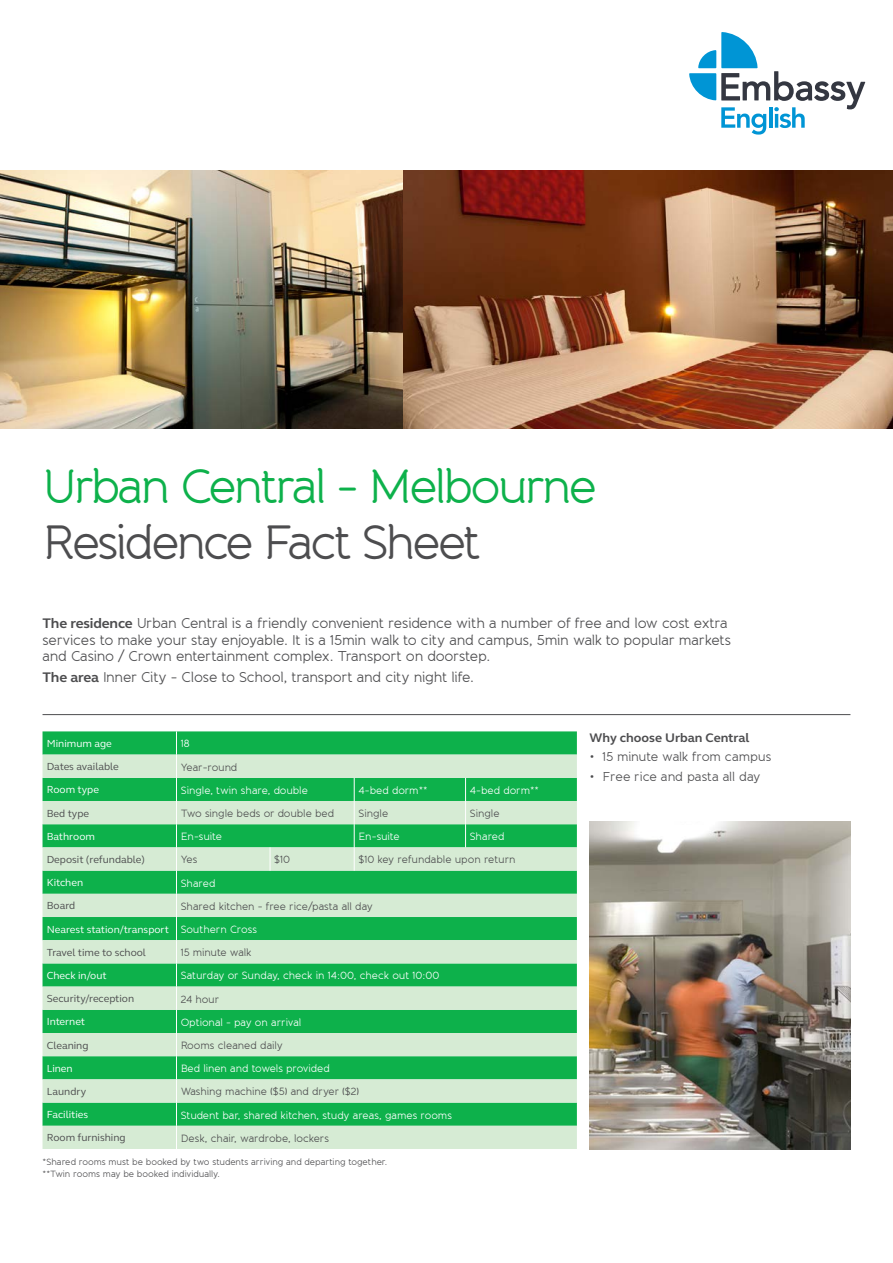
<style>
.page{position:relative;width:893px;height:1263px;background:#fff}
.page>*{position:absolute;margin:0;border:0;box-sizing:border-box;transform-origin:0 0}
.t1{font:48px "Banda";letter-spacing:-.06em;color:#0db14b}
.t2{font:48px "Banda";letter-spacing:-.065em;color:#4d4d4f}
.t3{font:14.25px/16.5px "Banda";letter-spacing:-.02em;color:#4d4d4f}
.t4{font:12.75px "Banda";letter-spacing:-.015em;color:#4d4d4f}
.t5{font:700 12.75px "FS Elliot";color:#4d4d4f}
.t6{font:10.5px "Banda";letter-spacing:-.01em;color:#fff}
.t7{font:10.5px "Banda";letter-spacing:-.01em;color:#4d4d4f}
.t8{font:10.5px "FS Elliot";color:#4d4d4f}
.t9{font:10.5px "FS Elliot";color:#fff}
.t10{font:9px/12px "Banda";letter-spacing:-.01em;color:#4d4d4f}
.s1{font-family:"FS Elliot";font-weight:700}
.s2{font-family:"Banda"}
</style>
<div class="page">
<svg style="left:43px;top:731px;width:534px;height:24px;background:#16b452"></svg>
<svg style="left:43px;top:755px;width:534px;height:394px;background:#78d094"></svg>
<svg style="left:465px;top:778px;width:1px;height:69px"></svg>
<svg style="left:270px;top:847px;width:1px;height:24px"></svg>
<svg style="left:354px;top:778px;width:1px;height:93px"></svg>
<svg style="left:176px;top:731px;width:1px;height:418px"></svg>
<img style="left:402px;top:170px;width:491px;height:258px">
<img style="left:0;top:170px;width:402px;height:258px">
<img style="left:590px;top:821px;width:260px;height:328px">
<hr style="left:43px;top:714px;width:807px;height:1px;background:#4d4d4f">
<svg style="left:689px;top:73px;width:27px;height:27px"></svg>
<svg style="left:698px;top:50px;width:18px;height:18px"></svg>
<svg style="left:721px;top:32px;width:37px;height:36px"></svg>
<svg style="left:721px;top:71px;width:144px;height:64px"></svg>
<h1 class="t1" style="left:43px;top:457px;width:556px">Urban Central - Melbourne</h1>
<h1 class="t2" style="left:43px;top:513px;width:440px">Residence Fact Sheet</h1>
<p class="t3" style="left:43px;top:615px;width:690px"><span class="s1">The residence</span> Urban Central is a friendly convenient residence with a number of free and low cost extra services to make your stay enjoyable. It is a 15min walk to city and campus, 5min walk to popular markets and Casino / Crown entertainment complex. Transport on doorstep.</p>
<p class="t3" style="left:43px;top:669px;width:433px"><span class="s1">The area</span> Inner City - Close to School, transport and city night life.</p>
<p class="t9" style="left:47px;top:736px;width:66px">Minimum age</p>
<p class="t6" style="left:181px;top:737px;width:10px">18</p>
<p class="t8" style="left:47px;top:759px;width:73px">Dates available</p>
<p class="t7" style="left:181px;top:760px;width:58px">Year-round</p>
<p class="t9" style="left:47px;top:783px;width:54px">Room type</p>
<p class="t6" style="left:181px;top:784px;width:129px">Single, twin share, double</p>
<p class="t6" style="left:358px;top:784px;width:71px">4-bed dorm**</p>
<p class="t6" style="left:470px;top:784px;width:71px">4-bed dorm**</p>
<p class="t8" style="left:47px;top:806px;width:44px">Bed type</p>
<p class="t7" style="left:181px;top:807px;width:155px">Two single beds or double bed</p>
<p class="t7" style="left:358px;top:807px;width:31px">Single</p>
<p class="t7" style="left:470px;top:807px;width:31px">Single</p>
<p class="t9" style="left:47px;top:829px;width:50px">Bathroom</p>
<p class="t6" style="left:181px;top:830px;width:43px">En-suite</p>
<p class="t6" style="left:358px;top:830px;width:43px">En-suite</p>
<p class="t6" style="left:470px;top:830px;width:36px">Shared</p>
<p class="t8" style="left:47px;top:852px;width:100px">Deposit (refundable)</p>
<p class="t7" style="left:181px;top:853px;width:18px">Yes</p>
<p class="t7" style="left:274px;top:853px;width:17px">$10</p>
<p class="t7" style="left:358px;top:853px;width:159px">$10 key refundable upon return</p>
<p class="t9" style="left:47px;top:875px;width:38px">Kitchen</p>
<p class="t6" style="left:181px;top:876px;width:36px">Shared</p>
<p class="t8" style="left:47px;top:899px;width:30px">Board</p>
<p class="t7" style="left:181px;top:900px;width:194px">Shared kitchen - free rice/pasta all day</p>
<p class="t9" style="left:47px;top:922px;width:212px">Nearest station/transport <span class="s2">Southern Cross</span></p>
<p class="t8" style="left:47px;top:945px;width:101px">Travel time to school</p>
<p class="t7" style="left:181px;top:946px;width:72px">15 minute walk</p>
<p class="t9" style="left:47px;top:968px;width:61px">Check in/out</p>
<p class="t6" style="left:181px;top:969px;width:260px">Saturday or Sunday, check in 14:00, check out 10:00</p>
<p class="t8" style="left:47px;top:991px;width:89px">Security/reception</p>
<p class="t7" style="left:181px;top:992px;width:40px">24 hour</p>
<p class="t9" style="left:47px;top:1015px;width:40px">Internet</p>
<p class="t6" style="left:181px;top:1016px;width:122px">Optional - pay on arrival</p>
<p class="t8" style="left:47px;top:1038px;width:43px">Cleaning</p>
<p class="t7" style="left:181px;top:1039px;width:104px">Rooms cleaned daily</p>
<p class="t9" style="left:47px;top:1061px;width:27px">Linen</p>
<p class="t6" style="left:181px;top:1062px;width:151px">Bed linen and towels provided</p>
<p class="t8" style="left:47px;top:1084px;width:41px">Laundry</p>
<p class="t7" style="left:181px;top:1085px;width:180px">Washing machine ($5) and dryer ($2)</p>
<p class="t9" style="left:47px;top:1107px;width:43px">Facilities</p>
<p class="t6" style="left:181px;top:1108px;width:273px">Student bar, shared kitchen, study areas, games rooms</p>
<p class="t8" style="left:47px;top:1131px;width:80px">Room furnishing</p>
<p class="t7" style="left:181px;top:1132px;width:150px">Desk, chair, wardrobe, lockers</p>
<p class="t10" style="left:43px;top:1156px;width:346px">*Shared rooms must be booked by two students arriving and departing together. **Twin rooms may be booked individually.</p>
<p class="t5" style="left:590px;top:729px;width:161px">Why choose Urban Central</p>
<p class="t4" style="left:590px;top:749px;width:183px">• 15 minute walk from campus</p>
<p class="t4" style="left:590px;top:768px;width:173px">• Free rice and pasta all day</p>
</div>
